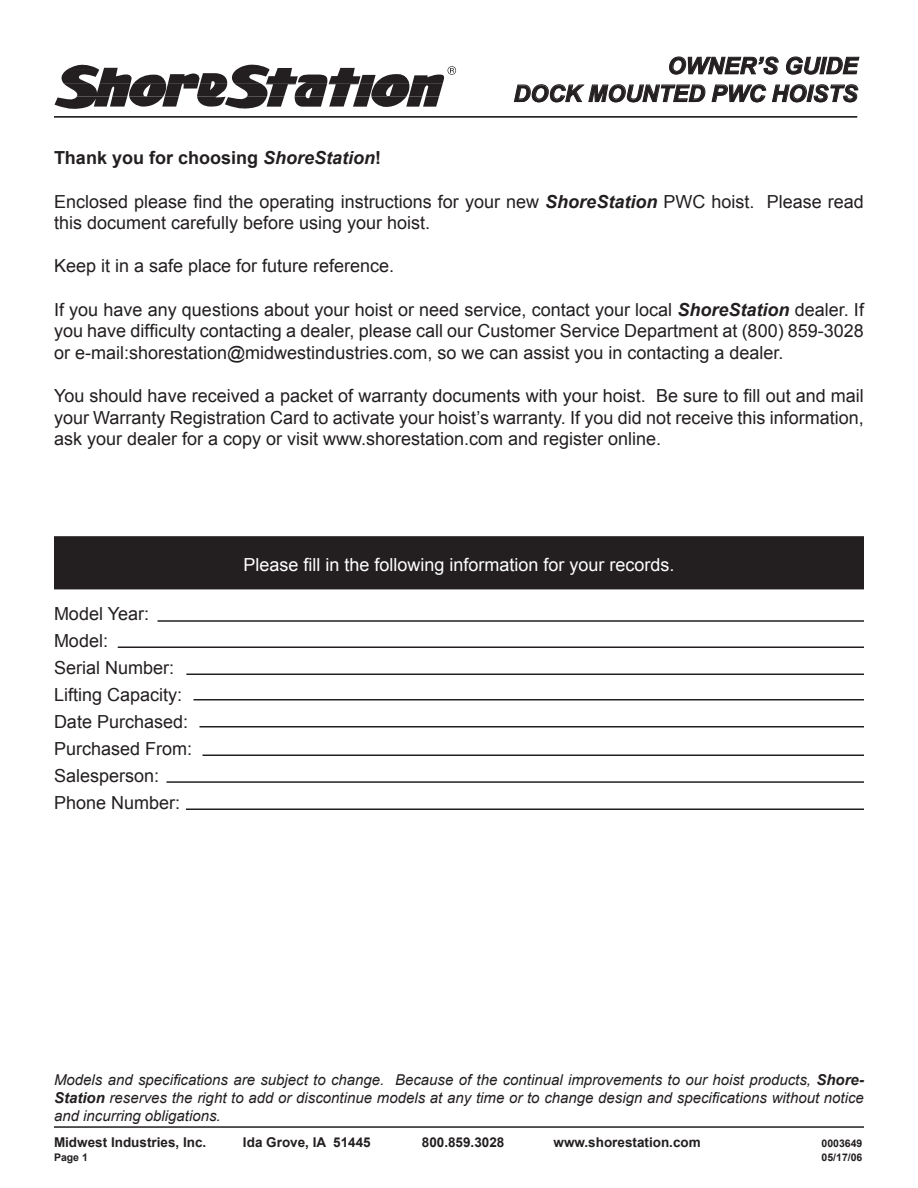
<style>
.page{position:relative;width:918px;height:1188px;background:#fff}
.page>*{position:absolute;margin:0;border:0;box-sizing:border-box;transform-origin:0 0}
.t1{font:italic 700 23.1px/27.8px "Arial";color:#231f20;text-align:right}
.t2{font:18px/21.6px "Arial";color:#231f20;text-align:justify}
.t3{font:18px "Arial";color:#fff}
.t4{font:700 18px "Arial";color:#231f20}
.t5{font:italic 15px/18px "Arial";color:#231f20;text-align:justify}
.t6{font:700 13.5px "Arial";color:#231f20}
.t7{font:700 10.5px "Arial";color:#231f20}
.s1{font-style:italic}
.s2{font-weight:700;font-style:italic}
.s3{font-weight:700}
</style>
<div class="page">
<hr style="left:54px;top:1126px;width:810px;height:2px;background:#231f20">
<div style="left:55px;top:537px;width:808px;height:52px;background:#231f20"></div>
<div style="left:54px;top:536px;width:810px;height:53px;border:2px solid #231f20"></div>
<hr style="left:54px;top:116px;width:803px;height:2px;background:#231f20">
<svg style="left:55px;top:64px;width:401px;height:45px"></svg>
<svg style="left:669px;top:57px;width:110px;height:18px"></svg>
<svg style="left:786px;top:57px;width:73px;height:18px"></svg>
<svg style="left:514px;top:84px;width:191px;height:18px"></svg>
<svg style="left:712px;top:84px;width:54px;height:18px"></svg>
<svg style="left:772px;top:84px;width:86px;height:18px"></svg>
<hr style="left:158px;top:620px;width:706px;height:2px;background:#231f20">
<hr style="left:118px;top:647px;width:746px;height:1px;background:#231f20">
<hr style="left:186px;top:674px;width:678px;height:1px;background:#231f20">
<hr style="left:193px;top:699px;width:671px;height:2px;background:#231f20">
<hr style="left:199px;top:726px;width:665px;height:2px;background:#231f20">
<hr style="left:202px;top:755px;width:662px;height:1px;background:#231f20">
<hr style="left:166px;top:781px;width:698px;height:2px;background:#231f20">
<hr style="left:186px;top:809px;width:678px;height:1px;background:#231f20">
<p class="t1" style="left:514px;top:53px;width:346px">OWNER’S GUIDE<br>DOCK MOUNTED PWC HOISTS</p>
<p class="t4" style="left:54px;top:146px;width:329px">Thank you for choosing <span class="s1">ShoreStation</span>!</p>
<p class="t2" style="left:54px;top:191px;width:811px">Enclosed please find the operating instructions for your new <span class="s2">ShoreStation</span> PWC hoist. Please read this document carefully before using your hoist.</p>
<p class="t2" style="left:54px;top:256px;width:342px">Keep it in a safe place for future reference.</p>
<p class="t2" style="left:54px;top:299px;width:812px">If you have any questions about your hoist or need service, contact your local <span class="s2">ShoreStation</span> dealer. If you have difficulty contacting a dealer, please call our Customer Service Department at (800) 859-3028 or e-mail:shorestation@midwestindustries.com, so we can assist you in contacting a dealer.</p>
<p class="t2" style="left:54px;top:385px;width:811px">You should have received a packet of warranty documents with your hoist. Be sure to fill out and mail your Warranty Registration Card to activate your hoist’s warranty. If you did not receive this information, ask your dealer for a copy or visit www.shorestation.com and register online.</p>
<p class="t2" style="left:54px;top:603px;width:97px">Model Year:</p>
<p class="t2" style="left:54px;top:630px;width:56px">Model:</p>
<p class="t2" style="left:54px;top:657px;width:122px">Serial Number:</p>
<p class="t2" style="left:54px;top:684px;width:130px">Lifting Capacity:</p>
<p class="t2" style="left:54px;top:711px;width:136px">Date Purchased:</p>
<p class="t2" style="left:54px;top:738px;width:140px">Purchased From:</p>
<p class="t2" style="left:54px;top:765px;width:107px">Salesperson:</p>
<p class="t2" style="left:54px;top:792px;width:128px">Phone Number:</p>
<p class="t3" style="left:243px;top:553px;width:433px">Please fill in the following information for your records.</p>
<p class="t5" style="left:54px;top:1071px;width:812px">Models and specifications are subject to change. Because of the continual improvements to our hoist products, <span class="s3">Shore-Station</span> reserves the right to add or discontinue models at any time or to change design and specifications without notice and incurring obligations.</p>
<p class="t6" style="left:54px;top:1134px;width:154px">Midwest Industries, Inc.</p>
<p class="t6" style="left:243px;top:1134px;width:129px">Ida Grove, IA 51445</p>
<p class="t6" style="left:422px;top:1134px;width:84px">800.859.3028</p>
<p class="t6" style="left:553px;top:1134px;width:149px">www.shorestation.com</p>
<p class="t7" style="left:822px;top:1137px;width:42px">0003649</p>
<p class="t7" style="left:54px;top:1150px;width:35px">Page 1</p>
<p class="t7" style="left:822px;top:1150px;width:42px">05/17/06</p>
</div>
